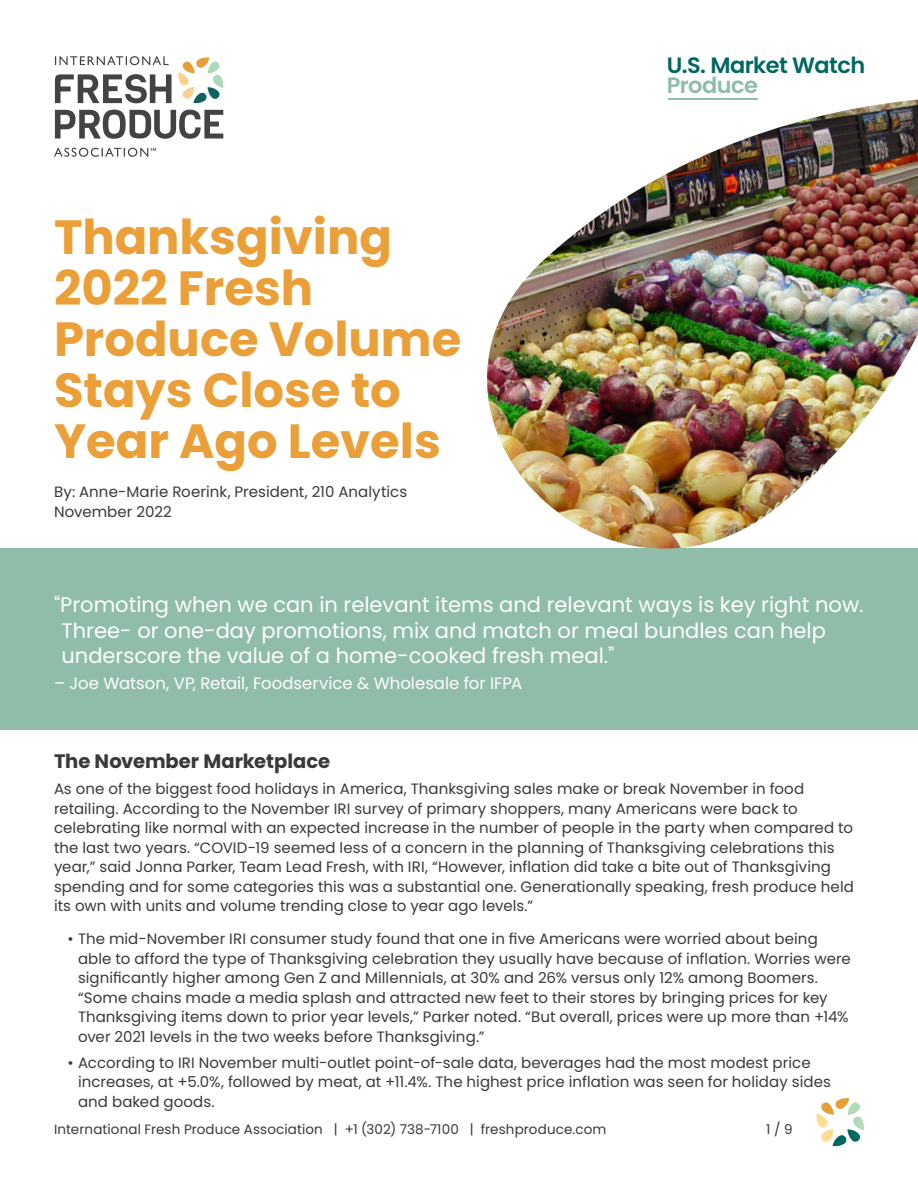
<style>
.page{position:relative;width:918px;height:1188px;background:#fff}
.page>*{position:absolute;margin:0;border:0;box-sizing:border-box;transform-origin:0 0}
.t1{font:700 48px/51px "Poppins";color:#ea9f39}
.t2{font:600 22.2px/20.4px "Poppins";letter-spacing:-.025em;color:#00685f}
.t3{font:21px/25.5px "Poppins";color:#fff}
.t4{font:700 19.5px "Poppins";color:#3a383c}
.t5{font:16.5px "Poppins";color:#fff}
.Body{font:15px/19.5px "Poppins";letter-spacing:.005em;color:#3a383c}
.t6{font:13.5px "Poppins";letter-spacing:.01em;color:#3a383c}
.s1{color:#8fbdaa}
</style>
<div class="page">
<svg style="left:817px;top:1098px;width:47px;height:48px"></svg>
<div style="left:0;top:549px;width:918px;height:181px;background:#8fbdaa"></div>
<svg style="left:54px;top:56px;width:169px;height:101px"></svg>
<img style="left:379px;top:100px;width:539px;height:449px">
<hr style="left:668px;top:98px;width:89px;height:2px;background:#8fbdaa">
<h1 class="t1" style="left:54px;top:212px;width:409px">Thanksgiving<br>2022 Fresh<br>Produce Volume<br>Stays Close to<br>Year Ago Levels</h1>
<p class="Body" style="left:54px;top:483px;width:355px">By: Anne-Marie Roerink, President, 210 Analytics<br>November 2022</p>
<p class="t2" style="left:667px;top:55px;width:200px">U.S. Market Watch<br><span class="s1">Produce</span></p>
<p class="t3" style="left:62px;top:592px;width:804px;text-indent:-8px">“Promoting when we can in relevant items and relevant ways is key right now.<br>Three- or one-day promotions, mix and match or meal bundles can help underscore the value of a home-cooked fresh meal.”</p>
<p class="t5" style="left:54px;top:673px;width:470px">– Joe Watson, VP, Retail, Foodservice &amp; Wholesale for IFPA</p>
<h3 class="t4" style="left:54px;top:750px;width:278px">The November Marketplace</h3>
<p class="Body" style="left:54px;top:779px;width:801px">As one of the biggest food holidays in America, Thanksgiving sales make or break November in food retailing. According to the November IRI survey of primary shoppers, many Americans were back to celebrating like normal with an expected increase in the number of people in the party when compared to the last two years. “COVID-19 seemed less of a concern in the planning of Thanksgiving celebrations this year,” said Jonna Parker, Team Lead Fresh, with IRI, “However, inflation did take a bite out of Thanksgiving spending and for some categories this was a substantial one. Generationally speaking, fresh produce held its own with units and volume trending close to year ago levels.”</p>
<p class="Body" style="left:78px;top:929px;width:774px;text-indent:-10px">• The mid-November IRI consumer study found that one in five Americans were worried about being able to afford the type of Thanksgiving celebration they usually have because of inflation. Worries were significantly higher among Gen Z and Millennials, at 30% and 26% versus only 12% among Boomers. “Some chains made a media splash and attracted new feet to their stores by bringing prices for key Thanksgiving items down to prior year levels,” Parker noted. “But overall, prices were up more than +14% over 2021 levels in the two weeks before Thanksgiving.”</p>
<p class="Body" style="left:78px;top:1053px;width:754px;text-indent:-10px">• According to IRI November multi-outlet point-of-sale data, beverages had the most modest price increases, at +5.0%, followed by meat, at +11.4%. The highest price inflation was seen for holiday sides and baked goods.</p>
<p class="t6" style="left:54px;top:1121px;width:554px">International Fresh Produce Association | +1 (302) 738-7100 | freshproduce.com</p>
<p class="t6" style="left:766px;top:1121px;width:28px">1 / 9</p>
</div>
